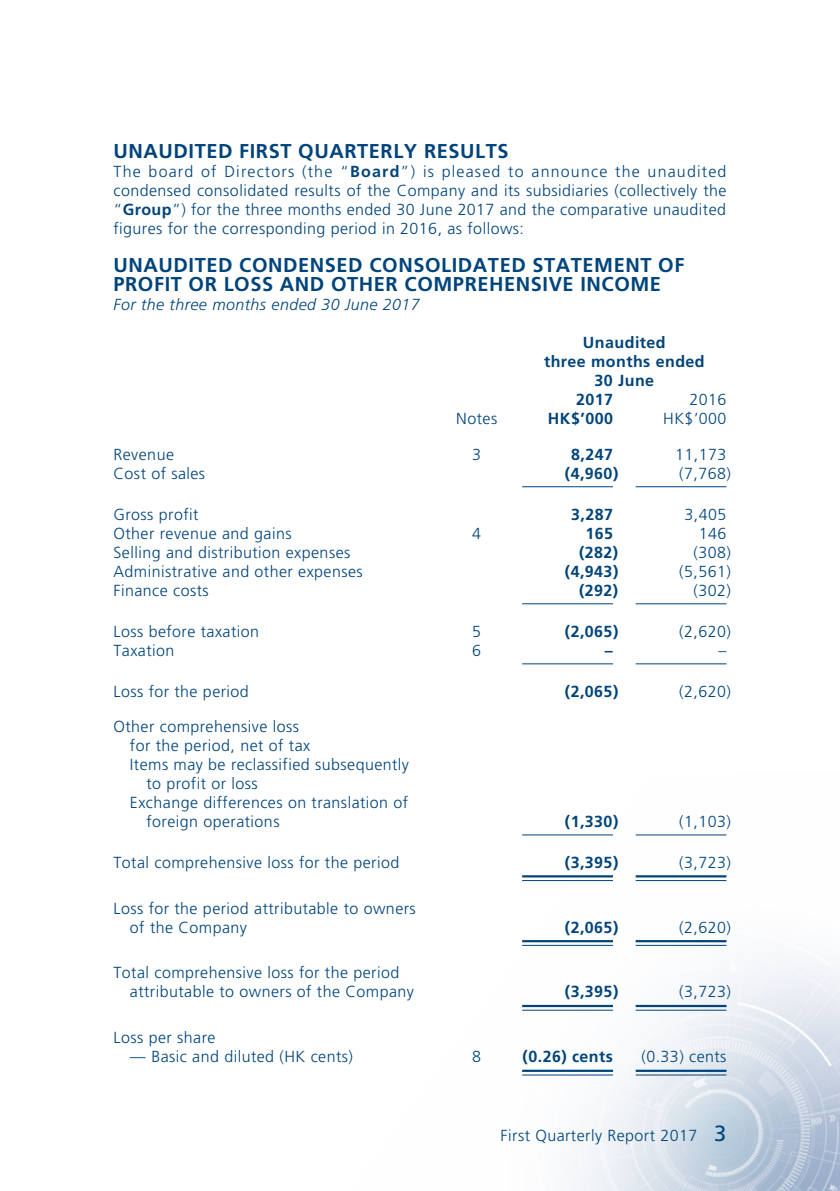
<style>
.page{position:relative;width:840px;height:1191px;background:#fff}
.page>*{position:absolute;margin:0;border:0;box-sizing:border-box;transform-origin:0 0}
._01_H1{font:700 20px/19px "Frutiger LT Std";letter-spacing:.03em;color:#00447b}
._50_Table_txt{font:300 16px "Frutiger LT Std";letter-spacing:.03em;color:#00447b}
._00_txt{font:300 16px/19px "Frutiger LT Std";letter-spacing:.03em;color:#00447b;text-align:justify}
._50_Table_txt-2{font:700 16px "Frutiger LT Std";letter-spacing:.03em;color:#00447b}
._00_txt-2{font:italic 300 16px "Frutiger LT Std";letter-spacing:.03em;color:#00447b}
.s1{font-weight:700}
.s2{font-weight:400;font-size:22px}
</style>
<div class="page">
<img style="left:522px;top:834px;width:317px;height:357px">
<hr style="left:522px;top:486px;width:90px;height:1px;background:#00447b">
<hr style="left:635px;top:486px;width:91px;height:1px;background:#00447b">
<hr style="left:522px;top:603px;width:90px;height:1px;background:#00447b">
<hr style="left:635px;top:603px;width:91px;height:1px;background:#00447b">
<hr style="left:522px;top:663px;width:90px;height:1px;background:#00447b">
<hr style="left:635px;top:663px;width:91px;height:1px;background:#00447b">
<hr style="left:522px;top:834px;width:90px;height:1px;background:#00447b">
<hr style="left:635px;top:834px;width:91px;height:1px;background:#00447b">
<hr style="left:522px;top:875px;width:90px;height:2px;background:#00447b">
<hr style="left:522px;top:880px;width:90px;height:1px;background:#00447b">
<hr style="left:635px;top:875px;width:91px;height:2px;background:#00447b">
<hr style="left:635px;top:880px;width:91px;height:1px;background:#00447b">
<hr style="left:522px;top:940px;width:90px;height:2px;background:#00447b">
<hr style="left:522px;top:945px;width:90px;height:1px;background:#00447b">
<hr style="left:635px;top:940px;width:91px;height:2px;background:#00447b">
<hr style="left:635px;top:945px;width:91px;height:1px;background:#00447b">
<hr style="left:522px;top:1004px;width:90px;height:3px;background:#00447b">
<hr style="left:522px;top:1009px;width:90px;height:1px;background:#00447b">
<hr style="left:635px;top:1004px;width:91px;height:3px;background:#00447b">
<hr style="left:635px;top:1009px;width:91px;height:1px;background:#00447b">
<hr style="left:522px;top:1069px;width:90px;height:2px;background:#00447b">
<hr style="left:522px;top:1074px;width:90px;height:1px;background:#00447b">
<hr style="left:635px;top:1069px;width:91px;height:2px;background:#00447b">
<hr style="left:635px;top:1074px;width:91px;height:1px;background:#00447b">
<p class="_01_H1" style="left:113px;top:142px;width:396px">UNAUDITED FIRST QUARTERLY RESULTS</p>
<p class="_00_txt" style="left:113px;top:163px;width:614px">The board of Directors (the “<span class="s1">Board</span>”) is pleased to announce the unaudited condensed consolidated results of the Company and its subsidiaries (collectively the “<span class="s1">Group</span>”) for the three months ended 30 June 2017 and the comparative unaudited figures for the corresponding period in 2016, as follows:</p>
<p class="_01_H1" style="left:113px;top:256px;width:572px">UNAUDITED CONDENSED CONSOLIDATED STATEMENT OF<br>PROFIT OR LOSS AND OTHER COMPREHENSIVE INCOME</p>
<p class="_00_txt-2" style="left:113px;top:296px;width:308px">For the three months ended 30 June 2017</p>
<p class="_50_Table_txt-2" style="left:582px;top:333px;width:84px">Unaudited</p>
<p class="_50_Table_txt-2" style="left:543px;top:352px;width:162px">three months ended</p>
<p class="_50_Table_txt-2" style="left:594px;top:371px;width:61px">30 June</p>
<p class="_50_Table_txt-2" style="left:575px;top:390px;width:38px">2017</p>
<p class="_50_Table_txt" style="left:689px;top:391px;width:38px">2016</p>
<p class="_50_Table_txt" style="left:456px;top:410px;width:42px">Notes</p>
<p class="_50_Table_txt-2" style="left:547px;top:409px;width:66px">HK$’000</p>
<p class="_50_Table_txt" style="left:663px;top:410px;width:65px">HK$’000</p>
<p class="_50_Table_txt" style="left:113px;top:445px;width:62px">Revenue</p>
<p class="_50_Table_txt" style="left:472px;top:445px;width:10px">3</p>
<p class="_50_Table_txt-2" style="left:570px;top:444px;width:43px">8,247</p>
<p class="_50_Table_txt" style="left:674px;top:445px;width:53px">11,173</p>
<p class="_50_Table_txt" style="left:113px;top:464px;width:93px">Cost of sales</p>
<p class="_50_Table_txt-2" style="left:564px;top:463px;width:55px">(4,960)</p>
<p class="_50_Table_txt" style="left:679px;top:464px;width:53px">(7,768)</p>
<p class="_50_Table_txt" style="left:113px;top:505px;width:86px">Gross profit</p>
<p class="_50_Table_txt-2" style="left:570px;top:504px;width:43px">3,287</p>
<p class="_50_Table_txt" style="left:684px;top:505px;width:43px">3,405</p>
<p class="_50_Table_txt" style="left:113px;top:524px;width:179px">Other revenue and gains</p>
<p class="_50_Table_txt" style="left:472px;top:524px;width:10px">4</p>
<p class="_50_Table_txt-2" style="left:585px;top:523px;width:29px">165</p>
<p class="_50_Table_txt" style="left:698px;top:524px;width:29px">146</p>
<p class="_50_Table_txt" style="left:113px;top:543px;width:238px">Selling and distribution expenses</p>
<p class="_50_Table_txt-2" style="left:578px;top:542px;width:41px">(282)</p>
<p class="_50_Table_txt" style="left:693px;top:543px;width:39px">(308)</p>
<p class="_50_Table_txt" style="left:113px;top:562px;width:251px">Administrative and other expenses</p>
<p class="_50_Table_txt-2" style="left:564px;top:561px;width:55px">(4,943)</p>
<p class="_50_Table_txt" style="left:679px;top:562px;width:53px">(5,561)</p>
<p class="_50_Table_txt" style="left:113px;top:581px;width:97px">Finance costs</p>
<p class="_50_Table_txt-2" style="left:578px;top:580px;width:41px">(292)</p>
<p class="_50_Table_txt" style="left:693px;top:581px;width:39px">(302)</p>
<p class="_50_Table_txt" style="left:113px;top:622px;width:147px">Loss before taxation</p>
<p class="_50_Table_txt" style="left:472px;top:622px;width:10px">5</p>
<p class="_50_Table_txt-2" style="left:564px;top:621px;width:55px">(2,065)</p>
<p class="_50_Table_txt" style="left:679px;top:622px;width:53px">(2,620)</p>
<p class="_50_Table_txt" style="left:113px;top:641px;width:62px">Taxation</p>
<p class="_50_Table_txt" style="left:472px;top:641px;width:10px">6</p>
<p class="_50_Table_txt-2" style="left:604px;top:640px;width:9px">–</p>
<p class="_50_Table_txt" style="left:718px;top:641px;width:9px">–</p>
<p class="_50_Table_txt" style="left:113px;top:682px;width:137px">Loss for the period</p>
<p class="_50_Table_txt-2" style="left:564px;top:681px;width:55px">(2,065)</p>
<p class="_50_Table_txt" style="left:679px;top:682px;width:53px">(2,620)</p>
<p class="_50_Table_txt" style="left:113px;top:717px;width:187px">Other comprehensive loss</p>
<p class="_50_Table_txt" style="left:130px;top:736px;width:182px">for the period, net of tax</p>
<p class="_50_Table_txt" style="left:130px;top:755px;width:280px">Items may be reclassified subsequently</p>
<p class="_50_Table_txt" style="left:146px;top:774px;width:113px">to profit or loss</p>
<p class="_50_Table_txt" style="left:130px;top:793px;width:279px">Exchange differences on translation of</p>
<p class="_50_Table_txt" style="left:146px;top:812px;width:134px">foreign operations</p>
<p class="_50_Table_txt-2" style="left:564px;top:811px;width:55px">(1,330)</p>
<p class="_50_Table_txt" style="left:679px;top:812px;width:53px">(1,103)</p>
<p class="_50_Table_txt" style="left:113px;top:853px;width:287px">Total comprehensive loss for the period</p>
<p class="_50_Table_txt-2" style="left:564px;top:852px;width:55px">(3,395)</p>
<p class="_50_Table_txt" style="left:679px;top:853px;width:53px">(3,723)</p>
<p class="_50_Table_txt" style="left:113px;top:899px;width:303px">Loss for the period attributable to owners</p>
<p class="_50_Table_txt" style="left:130px;top:918px;width:118px">of the Company</p>
<p class="_50_Table_txt-2" style="left:564px;top:917px;width:55px">(2,065)</p>
<p class="_50_Table_txt" style="left:679px;top:918px;width:53px">(2,620)</p>
<p class="_50_Table_txt" style="left:113px;top:963px;width:287px">Total comprehensive loss for the period</p>
<p class="_50_Table_txt" style="left:130px;top:982px;width:285px">attributable to owners of the Company</p>
<p class="_50_Table_txt-2" style="left:564px;top:982px;width:55px">(3,395)</p>
<p class="_50_Table_txt" style="left:679px;top:982px;width:53px">(3,723)</p>
<p class="_50_Table_txt" style="left:113px;top:1028px;width:103px">Loss per share</p>
<p class="_50_Table_txt" style="left:130px;top:1047px;width:224px">— Basic and diluted (HK cents)</p>
<p class="_50_Table_txt" style="left:472px;top:1047px;width:10px">8</p>
<p class="_50_Table_txt-2" style="left:522px;top:1047px;width:92px">(0.26) cents</p>
<p class="_50_Table_txt" style="left:641px;top:1047px;width:86px">(0.33) cents</p>
<p class="_00_txt" style="left:500px;top:1126px;width:227px">First Quarterly Report 2017 <span class="s2">3</span></p>
</div>
